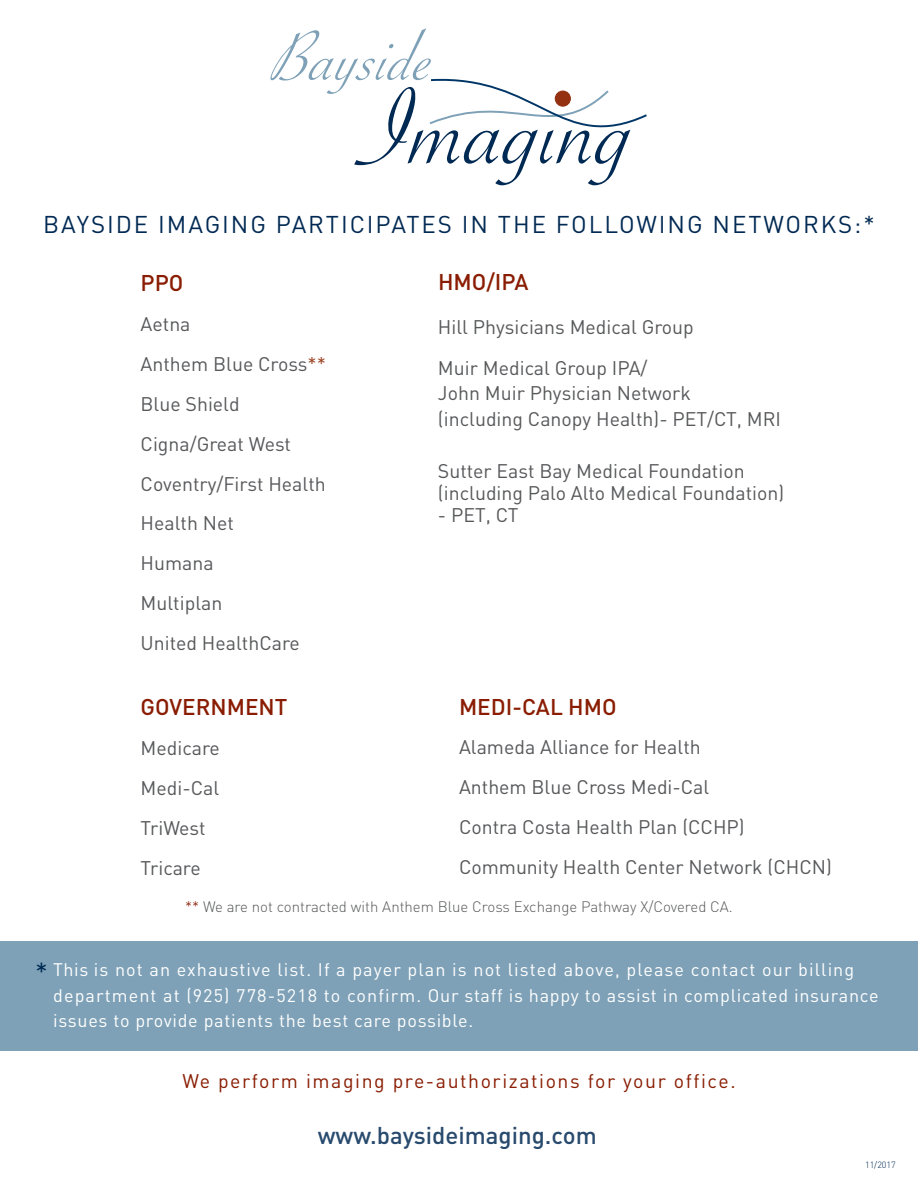
<style>
.page{position:relative;width:918px;height:1188px;background:#fff}
.page>*{position:absolute;margin:0;border:0;box-sizing:border-box;transform-origin:0 0}
.t1{font:115.5px "Savoye Let Plain";color:#002953}
.t2{font:italic 74.55px "Savoye Let Plain";color:#7ea1b7}
.t3{font:27px "DIN";color:#002953}
.t4{font:24px "DIN";letter-spacing:.08em;color:#002953}
.t5{font:500 24px "DIN";color:#002953}
.t6{font:500 22.5px "DIN";color:#891c02}
.t7{font:19.5px "DIN";color:#57585a}
.t8{font:19.5px "DIN";letter-spacing:.08em;color:#891c02}
.t9{font:18px/25.5px "DIN";letter-spacing:.045em;color:#fff}
.t10{font:300 15px "DIN";color:#57585a}
.t11{font:300 9px "DIN";color:#002953}
.s1{color:#9e4425}
.s2{color:#891c02}
</style>
<div class="page">
<div style="left:0;top:942px;width:918px;height:109px;background:#7ea1b7"></div>
<svg style="left:429px;top:78px;width:218px;height:50px"></svg>
<p class="t2" style="left:270px;top:8px;width:188px">Bay side</p>
<p class="t1" style="left:358px;top:52px;width:274px">Imag ing</p>
<p class="t4" style="left:43px;top:210px;width:833px">BAYSIDE IMAGING PARTICIPATES IN THE FOLLOWING NETWORKS:*</p>
<p class="t6" style="left:141px;top:269px;width:44px">PPO</p>
<p class="t7" style="left:141px;top:312px;width:51px">Aetna</p>
<p class="t7" style="left:141px;top:352px;width:187px">Anthem Blue Cross<span class="s1">**</span></p>
<p class="t7" style="left:141px;top:392px;width:101px">Blue Shield</p>
<p class="t7" style="left:141px;top:431px;width:152px">Cigna/Great West</p>
<p class="t7" style="left:141px;top:471px;width:187px">Coventry/First Health</p>
<p class="t7" style="left:141px;top:511px;width:95px">Health Net</p>
<p class="t7" style="left:141px;top:551px;width:75px">Humana</p>
<p class="t7" style="left:141px;top:591px;width:83px">Multiplan</p>
<p class="t7" style="left:141px;top:631px;width:161px">United HealthCare</p>
<p class="t6" style="left:141px;top:692px;width:148px">GOVERNMENT</p>
<p class="t7" style="left:141px;top:736px;width:81px">Medicare</p>
<p class="t7" style="left:141px;top:776px;width:80px">Medi-Cal</p>
<p class="t7" style="left:141px;top:815px;width:66px">TriWest</p>
<p class="t7" style="left:141px;top:855px;width:62px">Tricare</p>
<p class="t6" style="left:438px;top:267px;width:92px">HMO/IPA</p>
<p class="t7" style="left:438px;top:314px;width:257px">Hill Physicians Medical Group</p>
<p class="t7" style="left:438px;top:356px;width:211px">Muir Medical Group IPA/</p>
<p class="t7" style="left:438px;top:381px;width:254px">John Muir Physician Network</p>
<p class="t7" style="left:438px;top:407px;width:345px">(including Canopy Health)- PET/CT, MRI</p>
<p class="t7" style="left:438px;top:459px;width:308px">Sutter East Bay Medical Foundation</p>
<p class="t7" style="left:438px;top:481px;width:348px">(including Palo Alto Medical Foundation)</p>
<p class="t7" style="left:438px;top:503px;width:82px">- PET, CT</p>
<p class="t6" style="left:459px;top:692px;width:159px">MEDI-CAL HMO</p>
<p class="t7" style="left:459px;top:735px;width:243px">Alameda Alliance for Health</p>
<p class="t7" style="left:459px;top:775px;width:252px">Anthem Blue Cross Medi-Cal</p>
<p class="t7" style="left:459px;top:815px;width:287px">Contra Costa Health Plan (CCHP)</p>
<p class="t7" style="left:459px;top:855px;width:374px">Community Health Center Network (CHCN)</p>
<p class="t10" style="left:185px;top:898px;width:549px"><span class="s2">**</span> We are not contracted with Anthem Blue Cross Exchange Pathway X/Covered CA.</p>
<p class="t3" style="left:35px;top:956px;width:14px">*</p>
<p class="t9" style="left:53px;top:957px;width:827px">This is not an exhaustive list. If a payer plan is not listed above, please contact our billing department at (925) 778-5218 to confirm. Our staff is happy to assist in complicated insurance issues to provide patients the best care possible.</p>
<p class="t8" style="left:182px;top:1069px;width:555px">We perform imaging pre-authorizations for your office.</p>
<p class="t5" style="left:318px;top:1120px;width:281px">www.baysideimaging.com</p>
<p class="t11" style="left:865px;top:1160px;width:32px">11/2017</p>
</div>
